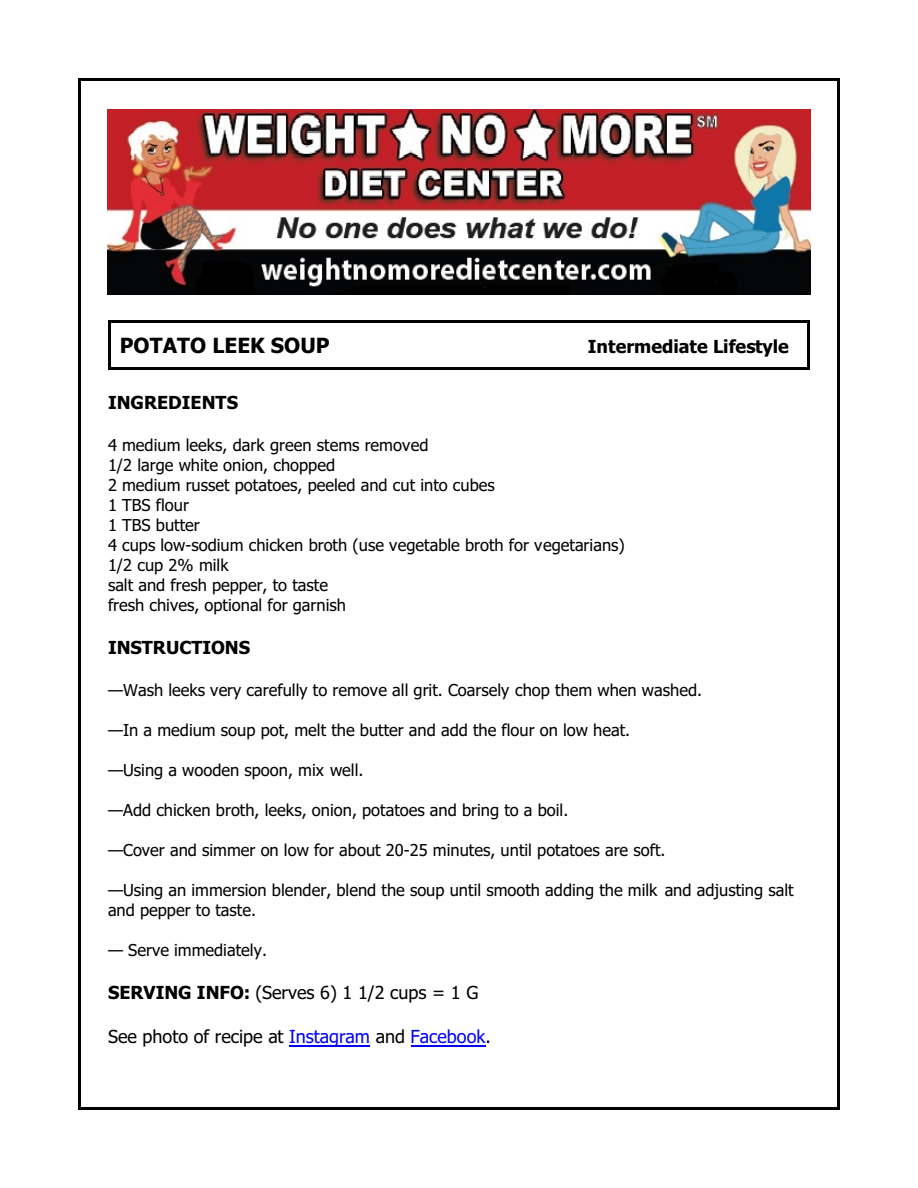
<style>
.page{position:relative;width:918px;height:1188px;background:#fff}
.page>*{position:absolute;margin:0;border:0;box-sizing:border-box;transform-origin:0 0}
.t1{font:700 21px "Tahoma";color:#000}
.t2{font:18px "Tahoma";color:#000}
.t3{font:700 18px "Tahoma";color:#000}
.t4{font:16.5px/20px "Tahoma";color:#000}
.s1{font-weight:700}
.s2{color:#00f}
</style>
<div class="page">
<hr style="left:78px;top:78px;width:3px;height:1032px;background:#000">
<hr style="left:837px;top:78px;width:3px;height:1032px;background:#000">
<hr style="left:78px;top:78px;width:762px;height:3px;background:#000">
<hr style="left:78px;top:1107px;width:762px;height:3px;background:#000">
<img style="left:108px;top:110px;width:702px;height:185px">
<hr style="left:108px;top:320px;width:3px;height:49px;background:#000">
<hr style="left:807px;top:320px;width:3px;height:49px;background:#000">
<hr style="left:108px;top:320px;width:701px;height:3px;background:#000">
<hr style="left:108px;top:367px;width:701px;height:2px;background:#000">
<hr style="left:289px;top:1046px;width:81px;height:1px;background:#00f">
<hr style="left:411px;top:1046px;width:74px;height:1px;background:#00f">
<p class="t1" style="left:120px;top:337px;width:211px">POTATO LEEK SOUP</p>
<p class="t3" style="left:588px;top:340px;width:203px">Intermediate Lifestyle</p>
<p class="t3" style="left:108px;top:395px;width:132px">INGREDIENTS</p>
<p class="t4" style="left:108px;top:437px;width:518px">4 medium leeks, dark green stems removed<br>1/2 large white onion, chopped<br>2 medium russet potatoes, peeled and cut into cubes<br>1 TBS flour<br>1 TBS butter<br>4 cups low-sodium chicken broth (use vegetable broth for vegetarians)<br>1/2 cup 2% milk<br>salt and fresh pepper, to taste<br>fresh chives, optional for garnish</p>
<p class="t3" style="left:108px;top:641px;width:144px">INSTRUCTIONS</p>
<p class="t4" style="left:108px;top:682px;width:596px">—Wash leeks very carefully to remove all grit. Coarsely chop them when washed.</p>
<p class="t4" style="left:108px;top:722px;width:524px">—In a medium soup pot, melt the butter and add the flour on low heat.</p>
<p class="t4" style="left:108px;top:762px;width:257px">—Using a wooden spoon, mix well.</p>
<p class="t4" style="left:108px;top:802px;width:462px">—Add chicken broth, leeks, onion, potatoes and bring to a boil.</p>
<p class="t4" style="left:108px;top:842px;width:559px">—Cover and simmer on low for about 20-25 minutes, until potatoes are soft.</p>
<p class="t4" style="left:108px;top:882px;width:687px">—Using an immersion blender, blend the soup until smooth adding the milk and adjusting salt and pepper to taste.</p>
<p class="t4" style="left:108px;top:942px;width:161px">— Serve immediately.</p>
<p class="t2" style="left:108px;top:986px;width:372px"><span class="s1">SERVING INFO:</span> (Serves 6) 1 1/2 cups = 1 G</p>
<p class="t2" style="left:108px;top:1029px;width:384px">See photo of recipe at <span class="s2">Instagram</span> and <span class="s2">Facebook</span>.</p>
</div>
